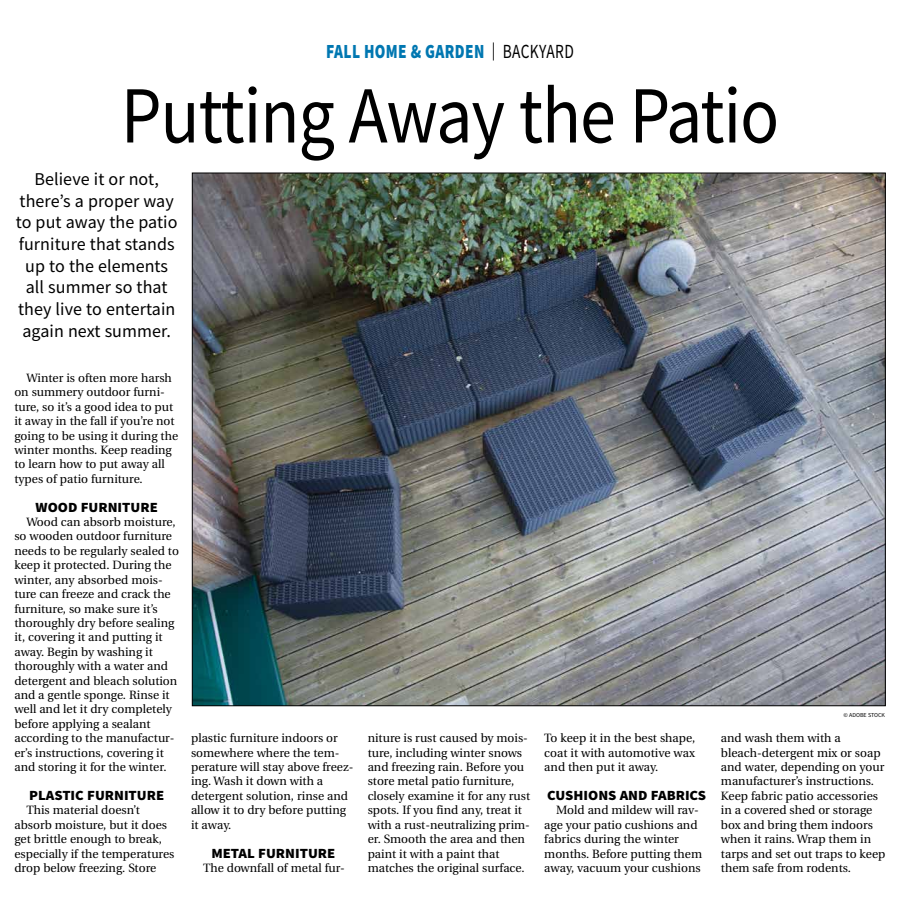
<style>
.page{position:relative;width:900px;height:908px;background:#fff}
.page>*{position:absolute;margin:0;border:0;box-sizing:border-box;transform-origin:0 0}
.t1{font:81px "Source Sans Pro";letter-spacing:-.015em;color:#000;scale:.89 1}
.t2{font:900 20px "Source Sans Pro";letter-spacing:.025em;color:#0077b1;scale:.77 1}
.t3{font:18px/21.6px "Source Sans Pro";letter-spacing:.005em;color:#000;text-align:center}
.t4{font:900 14px "Source Sans Pro";color:#000;scale:1.05 1}
.t5{font:12px/14.4px "Utopia";color:#000}
.t6{font:6px "Source Sans Pro";color:#000}
.s1{font-weight:400;font-size:18px;color:#000}
.s2{font-weight:400;color:#000}
</style>
<div class="page">
<img style="left:194px;top:175px;width:690px;height:528px">
<h2 class="t2" style="left:326px;top:38px;width:323px">FALL HOME &amp; GARDEN <span class="s1">|</span> <span class="s2">BACKYARD</span></h2>
<h1 class="t1" style="left:121px;top:64px;width:741px">Putting Away the Patio</h1>
<h3 class="t3" style="left:16px;top:168px;width:163px">Believe it or not, there’s a proper way to put away the patio furniture that stands up to the elements all summer so that they live to entertain again next summer.</h3>
<p class="t5" style="left:14px;top:371px;width:165px;text-indent:12px">Winter is often more harsh on summery outdoor furni&shy;ture, so it’s a good idea to put it away in the fall if you’re not going to be using it during the winter months. Keep reading to learn how to put away all types of patio furniture.</p>
<p class="t4" style="left:36px;top:497px;width:118px">WOOD FURNITURE</p>
<p class="t5" style="left:14px;top:515px;width:166px;text-indent:12px">Wood can absorb moisture, so wooden outdoor furniture needs to be regularly sealed to keep it protected. During the winter, any absorbed mois&shy;ture can freeze and crack the furniture, so make sure it’s thoroughly dry before sealing it, covering it and putting it away. Begin by washing it thoroughly with a water and detergent and bleach solution and a gentle sponge. Rinse it well and let it dry completely before applying a sealant according to the manufactur&shy;er’s instructions, covering it and storing it for the winter.</p>
<p class="t4" style="left:29px;top:785px;width:130px">PLASTIC FURNITURE</p>
<p class="t5" style="left:14px;top:803px;width:162px;text-indent:12px">This material doesn’t absorb moisture, but it does get brittle enough to break, especially if the temperatures drop below freezing. Store</p>
<p class="t5" style="left:191px;top:731px;width:164px">plastic furniture indoors or somewhere where the tem&shy;perature will stay above freez&shy;ing. Wash it down with a detergent solution, rinse and allow it to dry before putting it away.</p>
<p class="t4" style="left:211px;top:842px;width:120px">METAL FURNITURE</p>
<p class="t5" style="left:203px;top:860px;width:143px">The downfall of metal fur-</p>
<p class="t5" style="left:368px;top:731px;width:164px">niture is rust caused by mois&shy;ture, including winter snows and freezing rain. Before you store metal patio furniture, closely examine it for any rust spots. If you find any, treat it with a rust-neutralizing prim&shy;er. Smooth the area and then paint it with a paint that matches the original surface.</p>
<p class="t5" style="left:544px;top:731px;width:152px;text-align:justify">To keep it in the best shape, coat it with automotive wax and then put it away.</p>
<p class="t4" style="left:547px;top:785px;width:153px">CUSHIONS AND FABRICS</p>
<p class="t5" style="left:544px;top:803px;width:159px;text-indent:12px">Mold and mildew will rav&shy;age your patio cushions and fabrics during the winter months. Before putting them away, vacuum your cushions</p>
<p class="t6" style="left:844px;top:711px;width:43px">© ADOBE STOCK</p>
<p class="t5" style="left:721px;top:731px;width:166px">and wash them with a bleach-detergent mix or soap and water, depending on your manufacturer’s instructions.<br>Keep fabric patio accessories in a covered shed or storage box and bring them indoors when it rains. Wrap them in tarps and set out traps to keep them safe from rodents.</p>
</div>
